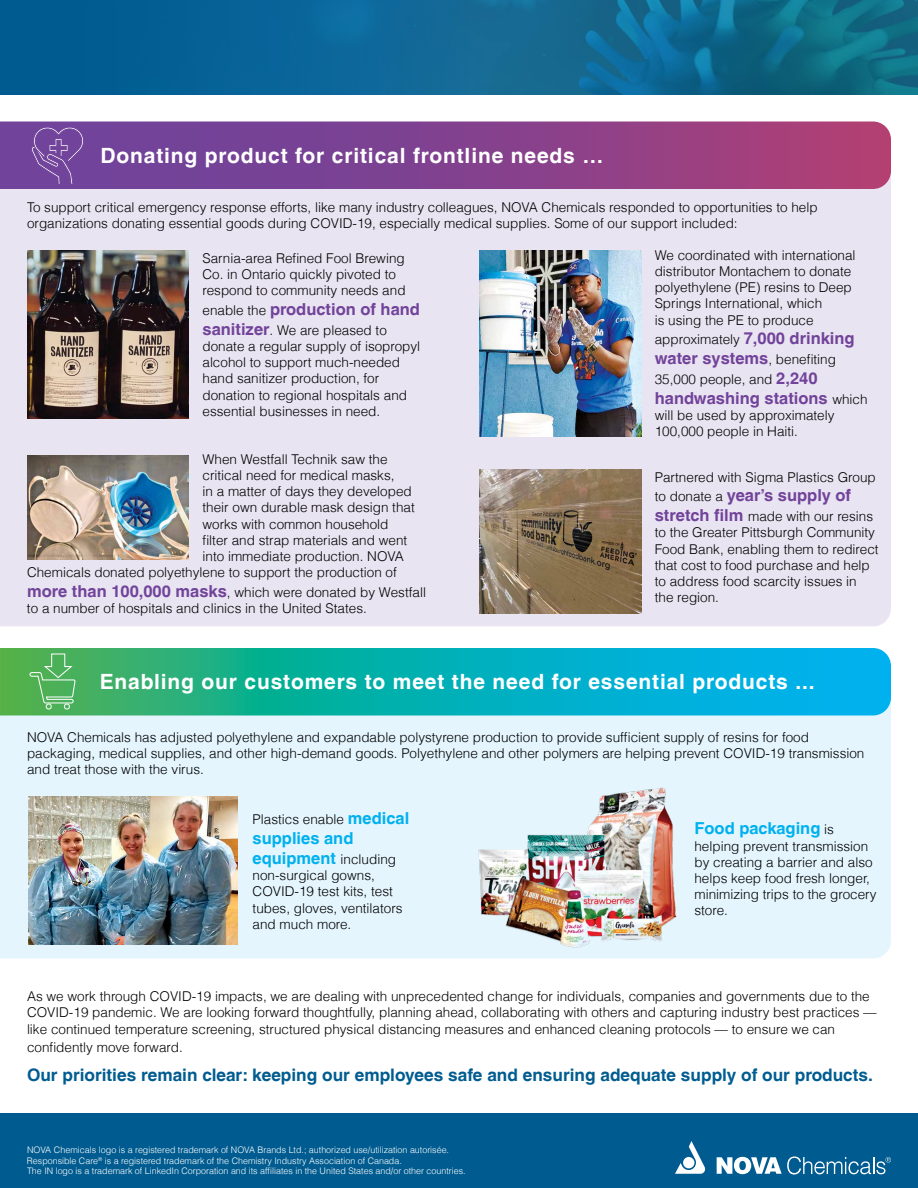
<style>
.page{position:relative;width:918px;height:1188px;background:#fff}
.page>*{position:absolute;margin:0;border:0;box-sizing:border-box;transform-origin:0 0}
.t1{font:700 21px "Helvetica LT";letter-spacing:.04em;color:#fff}
.t2{font:700 17.25px "Helvetica LT";color:#005c90}
.t3{font:700 16.5px "Helvetica LT";color:#71439a}
.t4{font:700 16.5px/19.8px "Helvetica LT";color:#00b1ef}
.t5{font:300 13.5px/16.2px "Helvetica LT";color:#000}
.t6{font:300 9px/10.8px "Helvetica LT";color:#fff}
.s1{font-weight:300;font-size:13.5px;color:#000}
.s2{font-weight:700;font-size:16.5px;color:#71439a}
.s3{font-weight:700;font-size:16.5px;color:#00b1ef}
</style>
<div class="page">
<div style="left:0;top:716px;width:891px;height:242px;background:#e4f5fd"></div>
<img style="left:28px;top:796px;width:209px;height:149px">
<img style="left:475px;top:782px;width:212px;height:172px">
<div style="left:0;top:189px;width:891px;height:437px;background:#e9e4f1"></div>
<div style="left:0;top:1113px;width:918px;height:75px;background:#005c90"></div>
<svg style="left:675px;top:1141px;width:30px;height:33px"></svg>
<svg style="left:717px;top:1157px;width:174px;height:17px"></svg>
<svg style="left:0;top:122px;width:891px;height:67px;background:#88418b"></svg>
<svg style="left:0;top:648px;width:891px;height:68px;background:#0fb0b2"></svg>
<div style="left:64px;top:703px;width:6px;height:7px;border:1px solid #fff;border-radius:50%"></div>
<svg style="left:29px;top:653px;width:47px;height:51px;background:#60b969"></svg>
<div style="left:46px;top:703px;width:6px;height:7px;border:1px solid #fff;border-radius:50%"></div>
<img style="left:0;top:0;width:918px;height:94px">
<img style="left:27px;top:455px;width:162px;height:105px">
<img style="left:479px;top:250px;width:162px;height:186px">
<img style="left:479px;top:470px;width:162px;height:143px">
<img style="left:27px;top:250px;width:162px;height:169px">
<svg style="left:31px;top:125px;width:53px;height:65px;background:#7c51a1"></svg>
<h1 class="t1" style="left:100px;top:143px;width:504px">Donating product for critical frontline needs …</h1>
<p class="t5" style="left:27px;top:199px;width:792px">To support critical emergency response efforts, like many industry colleagues, NOVA Chemicals responded to opportunities to help organizations donating essential goods during COVID-19, especially medical supplies. Some of our support included:</p>
<p class="t5" style="left:203px;top:250px;width:205px">Sarnia-area Refined Fool Brewing<br>Co. in Ontario quickly pivoted to respond to community needs and</p>
<p class="t3" style="left:203px;top:299px;width:219px"><span class="s1">enable the</span> production of hand</p>
<p class="t5" style="left:202px;top:322px;width:219px"><span class="s2">sanitizer</span>. We are pleased to donate a regular supply of isopropyl alcohol to support much-needed hand sanitizer production, for donation to regional hospitals and essential businesses in need.</p>
<p class="t5" style="left:202px;top:451px;width:187px">When Westfall Technik saw the</p>
<p class="t5" style="left:202px;top:467px;width:194px">critical need for medical masks,</p>
<p class="t5" style="left:202px;top:483px;width:211px">in a matter of days they developed</p>
<p class="t5" style="left:202px;top:499px;width:214px">their own durable mask design that</p>
<p class="t5" style="left:202px;top:516px;width:188px">works with common household</p>
<p class="t5" style="left:202px;top:532px;width:206px">filter and strap materials and went</p>
<p class="t5" style="left:202px;top:548px;width:203px">into immediate production. NOVA</p>
<p class="t5" style="left:27px;top:564px;width:371px">Chemicals donated polyethylene to support the production of</p>
<p class="t5" style="left:27px;top:584px;width:401px"><span class="s2">more than 100,000 masks</span>, which were donated by Westfall to a number of hospitals and clinics in the United States.</p>
<p class="t5" style="left:655px;top:247px;width:202px">We coordinated with international distributor Montachem to donate polyethylene (PE) resins to Deep<br>Springs International, which<br>is using the PE to produce</p>
<p class="t5" style="left:655px;top:331px;width:201px">approximately <span class="s2">7,000 drinking</span></p>
<p class="t3" style="left:655px;top:348px;width:183px">water systems<span class="s1">, benefiting</span></p>
<p class="t5" style="left:655px;top:371px;width:164px">35,000 people, and <span class="s2">2,240</span></p>
<p class="t3" style="left:655px;top:388px;width:214px">handwashing stations <span class="s1">which</span></p>
<p class="t5" style="left:655px;top:407px;width:181px">will be used by approximately<br>100,000 people in Haiti.</p>
<p class="t5" style="left:655px;top:469px;width:223px">Partnered with Sigma Plastics Group</p>
<p class="t3" style="left:655px;top:485px;width:198px"><span class="s1">to donate a</span> year’s supply of</p>
<p class="t5" style="left:655px;top:508px;width:225px"><span class="s2">stretch film</span> made with our resins to the Greater Pittsburgh Community<br>Food Bank, enabling them to redirect that cost to food purchase and help to address food scarcity issues in the region.</p>
<h1 class="t1" style="left:100px;top:669px;width:716px">Enabling our customers to meet the need for essential products ...</h1>
<p class="t5" style="left:27px;top:729px;width:839px">NOVA Chemicals has adjusted polyethylene and expandable polystyrene production to provide sufficient supply of resins for food packaging, medical supplies, and other high-demand goods. Polyethylene and other polymers are helping prevent COVID-19 transmission and treat those with the virus.</p>
<p class="t5" style="left:253px;top:811px;width:158px">Plastics enable <span class="s3">medical</span></p>
<p class="t4" style="left:253px;top:828px;width:145px">supplies and equipment <span class="s1">including</span></p>
<p class="t5" style="left:253px;top:867px;width:152px">non-surgical gowns,<br>COVID-19 test kits, test tubes, gloves, ventilators and much more.</p>
<p class="t4" style="left:694px;top:818px;width:141px">Food packaging <span class="s1">is</span></p>
<p class="t5" style="left:694px;top:838px;width:184px">helping prevent transmission by creating a barrier and also helps keep food fresh longer, minimizing trips to the grocery store.</p>
<p class="t5" style="left:27px;top:988px;width:851px">As we work through COVID-19 impacts, we are dealing with unprecedented change for individuals, companies and governments due to the<br>COVID-19 pandemic. We are looking forward thoughtfully, planning ahead, collaborating with others and capturing industry best practices — like continued temperature screening, structured physical distancing measures and enhanced cleaning protocols — to ensure we can</p>
<p class="t5" style="left:27px;top:1039px;width:157px">confidently move forward.</p>
<p class="t2" style="left:27px;top:1064px;width:848px">Our priorities remain clear: keeping our employees safe and ensuring adequate supply of our products.</p>
<p class="t6" style="left:27px;top:1144px;width:440px">NOVA Chemicals logo is a registered trademark of NOVA Brands Ltd.; authorized use/utilization autorisée.<br>Responsible Care<sup>®</sup> is a registered trademark of the Chemistry Industry Association of Canada.<br>The IN logo is a trademark of LinkedIn Corporation and its affiliates in the United States and/or other countries.</p>
</div>
